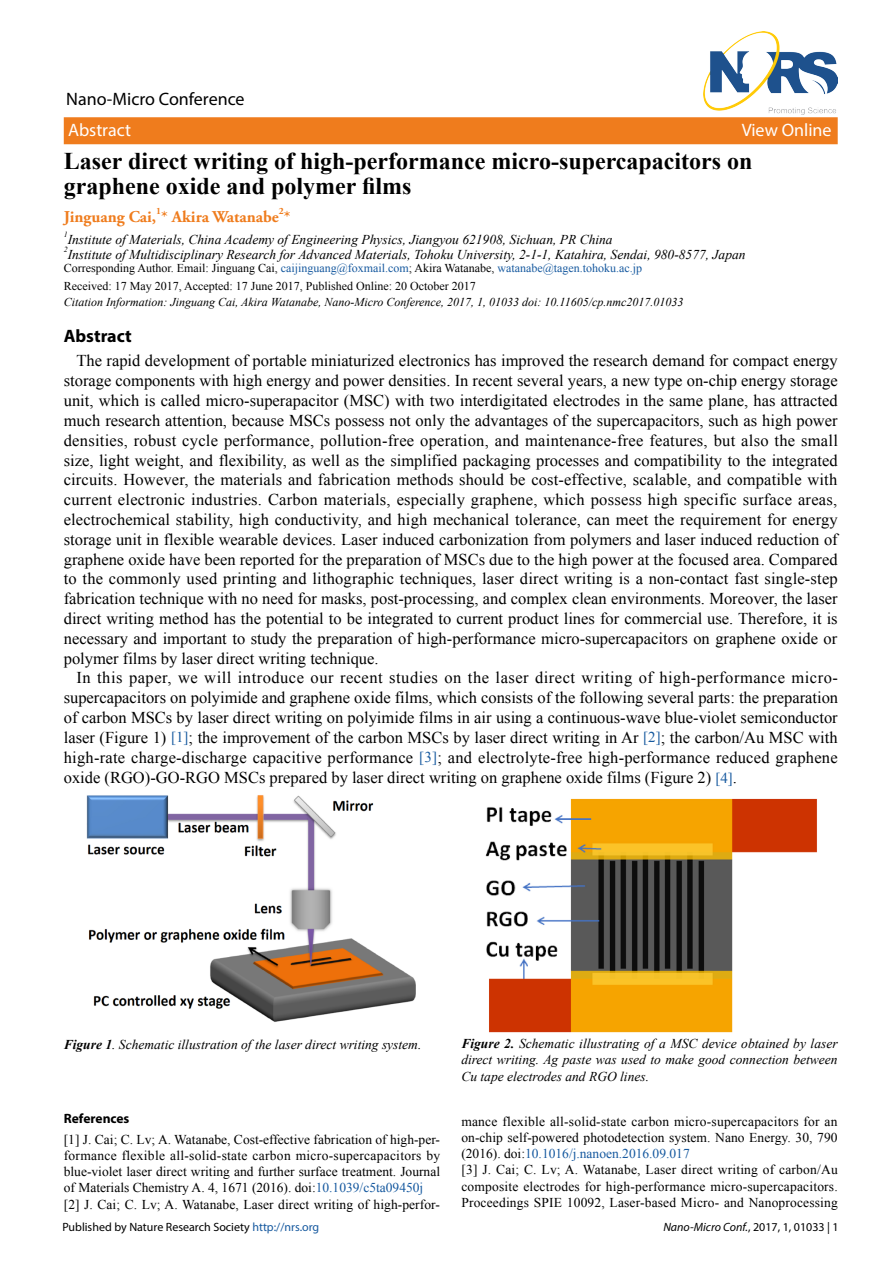
<style>
.page{position:relative;width:893px;height:1263px;background:#fff}
.page>*{position:absolute;margin:0;border:0;box-sizing:border-box;transform-origin:0 0}
.nmc-title{font:700 24px/25.5px "Times New Roman";color:#000}
.t1{font:18px "Myriad Pro";color:#000}
.t2{font:18px "Myriad Pro";color:#fff}
.nmc-head-abstract{font:700 18px "Myriad Pro";color:#000}
.nmc-abstract{font:16.5px/19.8px "Times New Roman";color:#000;text-align:justify}
.nmc-contributors{font:700 16.5px "Adobe Garamond Pro";color:#ef7c1d}
.nmc-references{font:13.5px/16.2px "Times New Roman";letter-spacing:.005em;color:#000;text-align:justify}
.nmc-figure-caption{font:italic 13.5px/16.2px "Times New Roman";color:#000;text-align:justify}
.nmc-author-address{font:italic 13.5px "Times New Roman";color:#000}
.nmc-head-references{font:700 13.5px "Myriad Pro";color:#000}
.nmc-citation-informa{font:italic 12px "Times New Roman";color:#000}
.nmc-information-corr{font:12px "Times New Roman";color:#000}
.nmc-history{font:12px "Times New Roman";color:#000}
.t3{font:12px "Myriad Pro";color:#000}
.t4{font:italic 12px "Myriad Pro";color:#000}
.nmc-contributors-2{font:700 9.6px "Adobe Garamond Pro";color:#ef7c1d}
.nmc-author-address-2{font:italic 7.8px "Times New Roman";color:#000}
.s1{color:#16599f}
.s2{font-size:15px;color:#16599f}
.s3{font-weight:700}
.s4{font-style:normal}
</style>
<div class="page">
<div style="left:64px;top:117px;width:774px;height:27px;background:#ef7c1d"></div>
<img style="left:703px;top:32px;width:135px;height:83px">
<img style="left:86px;top:795px;width:330px;height:227px">
<img style="left:485px;top:798px;width:332px;height:235px">
<p class="t1" style="left:66px;top:88px;width:180px">Nano-Micro Conference</p>
<p class="t2" style="left:68px;top:119px;width:65px">Abstract</p>
<p class="t2" style="left:742px;top:119px;width:91px">View Online</p>
<p class="nmc-title" style="left:64px;top:147px;width:690px">Laser direct writing of high-performance micro-supercapacitors on graphene oxide and polymer films</p>
<p class="nmc-contributors" style="left:64px;top:207px;width:228px">Jinguang Cai, * Akira Watanabe *</p>
<p class="nmc-contributors-2" style="left:156px;top:206px;width:7px">1</p>
<p class="nmc-contributors-2" style="left:279px;top:206px;width:7px">2</p>
<p class="nmc-author-address-2" style="left:64px;top:229px;width:5px">1</p>
<p class="nmc-author-address" style="left:68px;top:230px;width:546px">Institute of Materials, China Academy of Engineering Physics, Jiangyou 621908, Sichuan, PR China</p>
<p class="nmc-author-address-2" style="left:64px;top:244px;width:5px">2</p>
<p class="nmc-author-address" style="left:68px;top:245px;width:679px">Institute of Multidisciplinary Research for Advanced Materials, Tohoku University, 2-1-1, Katahira, Sendai, 980-8577, Japan</p>
<p class="nmc-information-corr" style="left:64px;top:260px;width:580px">Corresponding Author. Email: Jinguang Cai, <span class="s1">caijinguang@foxmail.com</span>; Akira Watanabe, <span class="s1">watanabe@tagen.tohoku.ac.jp</span></p>
<p class="nmc-history" style="left:64px;top:278px;width:413px">Received: 17 May 2017, Accepted: 17 June 2017, Published Online: 20 October 2017</p>
<p class="nmc-citation-informa" style="left:64px;top:294px;width:621px">Citation Information: Jinguang Cai, Akira Watanabe, Nano-Micro Conference, 2017, 1, 01033 doi: 10.11605/cp.nmc2017.01033</p>
<p class="nmc-head-abstract" style="left:64px;top:324px;width:70px">Abstract</p>
<p class="nmc-abstract" style="left:64px;top:351px;width:776px;text-indent:13px">The rapid development of portable miniaturized electronics has improved the research demand for compact energy storage components with high energy and power densities. In recent several years, a new type on-chip energy storage unit, which is called micro-superapacitor (MSC) with two interdigitated electrodes in the same plane, has attracted much research attention, because MSCs possess not only the advantages of the supercapacitors, such as high power densities, robust cycle performance, pollution-free operation, and maintenance-free features, but also the small size, light weight, and flexibility, as well as the simplified packaging processes and compatibility to the integrated circuits. However, the materials and fabrication methods should be cost-effective, scalable, and compatible with current electronic industries. Carbon materials, especially graphene, which possess high specific surface areas, electrochemical stability, high conductivity, and high mechanical tolerance, can meet the requirement for energy storage unit in flexible wearable devices. Laser induced carbonization from polymers and laser induced reduction of graphene oxide have been reported for the preparation of MSCs due to the high power at the focused area. Compared to the commonly used printing and lithographic techniques, laser direct writing is a non-contact fast single-step fabrication technique with no need for masks, post-processing, and complex clean environments. Moreover, the laser direct writing method has the potential to be integrated to current product lines for commercial use. Therefore, it is necessary and important to study the preparation of high-performance micro-supercapacitors on graphene oxide or polymer films by laser direct writing technique.</p>
<p class="nmc-abstract" style="left:64px;top:667px;width:776px;text-indent:13px">In this paper, we will introduce our recent studies on the laser direct writing of high-performance micro&shy;supercapacitors on polyimide and graphene oxide films, which consists of the following several parts: the preparation of carbon MSCs by laser direct writing on polyimide films in air using a continuous-wave blue-violet semiconductor laser (Figure 1) <span class="s2">[1]</span>; the improvement of the carbon MSCs by laser direct writing in Ar <span class="s2">[2]</span>; the carbon/Au MSC with high-rate charge-discharge capacitive performance <span class="s2">[3]</span>; and electrolyte-free high-performance reduced graphene oxide (RGO)-GO-RGO MSCs prepared by laser direct writing on graphene oxide films (Figure 2) <span class="s2">[4]</span>.</p>
<p class="nmc-figure-caption" style="left:64px;top:1036px;width:359px"><span class="s3">Figure 1</span>. Schematic illustration of the laser direct writing system.</p>
<p class="nmc-figure-caption" style="left:461px;top:1035px;width:378px"><span class="s3">Figure 2.</span> Schematic illustrating of a MSC device obtained by laser direct writing. Ag paste was used to make good connection between Cu tape electrodes and RGO lines.</p>
<p class="nmc-head-references" style="left:64px;top:1110px;width:67px">References</p>
<p class="nmc-references" style="left:64px;top:1131px;width:378px">[1] J. Cai; C. Lv; A. Watanabe, Cost-effective fabrication of high-per&shy;formance flexible all-solid-state carbon micro-supercapacitors by blue-violet laser direct writing and further surface treatment. Journal of Materials Chemistry A. 4, 1671 (2016). doi:<span class="s1">10.1039/c5ta09450j</span></p>
<p class="nmc-references" style="left:64px;top:1195px;width:378px">[2] J. Cai; C. Lv; A. Watanabe, Laser direct writing of high-perfor-</p>
<p class="nmc-references" style="left:461px;top:1113px;width:378px">mance flexible all-solid-state carbon micro-supercapacitors for an on-chip self-powered photodetection system. Nano Energy. 30, 790 (2016). doi:<span class="s1">10.1016/j.nanoen.2016.09.017</span></p>
<p class="nmc-references" style="left:461px;top:1161px;width:378px">[3] J. Cai; C. Lv; A. Watanabe, Laser direct writing of carbon/Au composite electrodes for high-performance micro-supercapacitors.<br>Proceedings SPIE 10092, Laser-based Micro- and Nanoprocessing</p>
<p class="t3" style="left:62px;top:1219px;width:258px">Published by Nature Research Society <span class="s1">http://nrs.org</span></p>
<p class="t4" style="left:663px;top:1219px;width:177px">Nano-Micro Conf.<span class="s4">, 2017, 1, 01033 | 1</span></p>
</div>
